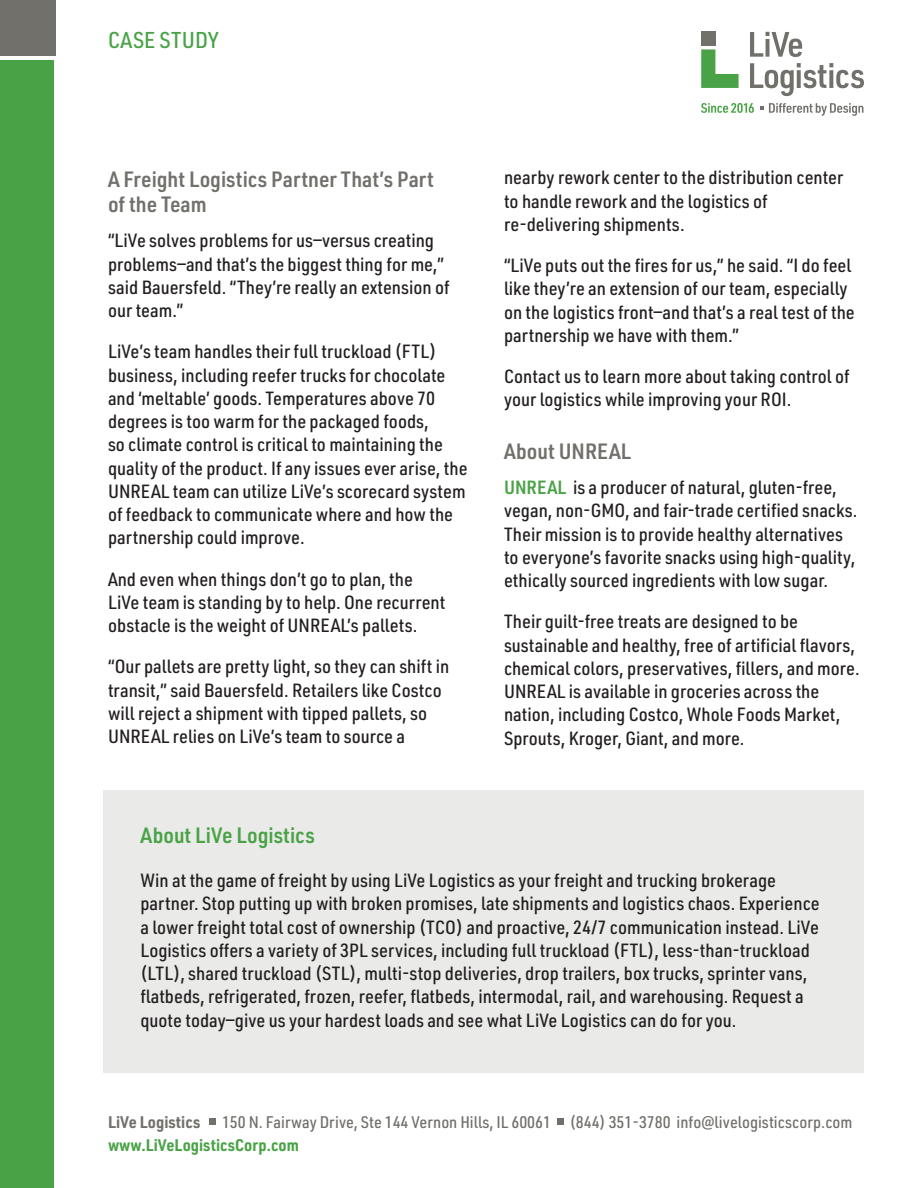
<style>
.page{position:relative;width:918px;height:1188px;background:#fff}
.page>*{position:absolute;margin:0;border:0;box-sizing:border-box;transform-origin:0 0}
.t1{font:500 22.5px "URWDIN Semi Cond";letter-spacing:.02em;color:#49a346}
.subhead{font:600 21.75px/25.5px "URWDIN Semi Cond";color:#72706b}
.subhead-2{font:600 21.75px "URWDIN Semi Cond";color:#49a346}
.Body{font:500 18.75px/23.2px "URWDIN Semi Cond";color:#231f20}
.Body_less_SB{font:500 18.75px/23.2px "URWDIN Semi Cond";color:#231f20}
.Body-2{font:500 16.5px/23.2px "URWDIN Semi Cond";color:#72706b}
.Body-3{font:700 16.5px "URWDIN Semi Cond";color:#72706b}
.s1{font-weight:600;color:#49a346}
.s2{font-weight:700;color:#49a346}
</style>
<div class="page">
<div style="left:0;top:60px;width:54px;height:1128px;background:#49a346"></div>
<div style="left:0;top:0;width:55px;height:55px;background:#72706b"></div>
<div style="left:104px;top:790px;width:760px;height:283px;background:#eaeae9"></div>
<svg style="left:750px;top:32px;width:52px;height:25px"></svg>
<svg style="left:750px;top:63px;width:114px;height:33px"></svg>
<div style="left:701px;top:32px;width:14px;height:14px;background:#72706b"></div>
<svg style="left:701px;top:49px;width:38px;height:39px"></svg>
<svg style="left:760px;top:103px;width:103px;height:13px"></svg>
<svg style="left:701px;top:103px;width:53px;height:10px"></svg>
<div style="left:209px;top:1118px;width:7px;height:7px;background:#72706b"></div>
<div style="left:557px;top:1118px;width:7px;height:7px;background:#72706b"></div>
<p class="t1" style="left:108px;top:25px;width:112px">CASE STUDY</p>
<p class="subhead" style="left:108px;top:165px;width:327px">A Freight Logistics Partner That’s Part of the Team</p>
<p class="Body_less_SB" style="left:108px;top:228px;width:343px">“LiVe solves problems for us—versus creating problems—and that’s the biggest thing for me,” said Bauersfeld. “They’re really an extension of our team.”</p>
<p class="Body" style="left:108px;top:339px;width:361px">LiVe’s team handles their full truckload (FTL) business, including reefer trucks for chocolate and ‘meltable’ goods. Temperatures above 70 degrees is too warm for the packaged foods,<br>so climate control is critical to maintaining the quality of the product. If any issues ever arise, the UNREAL team can utilize LiVe’s scorecard system of feedback to communicate where and how the partnership could improve.</p>
<p class="Body" style="left:108px;top:567px;width:339px">And even when things don’t go to plan, the<br>LiVe team is standing by to help. One recurrent obstacle is the weight of UNREAL’s pallets.</p>
<p class="Body" style="left:108px;top:654px;width:343px">“Our pallets are pretty light, so they can shift in transit,” said Bauersfeld. Retailers like Costco will reject a shipment with tipped pallets, so UNREAL relies on LiVe’s team to source a</p>
<p class="Body" style="left:504px;top:165px;width:341px">nearby rework center to the distribution center to handle rework and the logistics of re-delivering shipments.</p>
<p class="Body" style="left:504px;top:253px;width:352px">“LiVe puts out the fires for us,” he said. “I do feel like they’re an extension of our team, especially on the logistics front—and that’s a real test of the partnership we have with them.”</p>
<p class="Body" style="left:504px;top:364px;width:347px">Contact us to learn more about taking control of your logistics while improving your ROI.</p>
<p class="subhead" style="left:504px;top:438px;width:128px">About UNREAL</p>
<p class="Body_less_SB" style="left:504px;top:475px;width:355px"><span class="s1">UNREAL</span> is a producer of natural, gluten-free, vegan, non-GMO, and fair-trade certified snacks.<br>Their mission is to provide healthy alternatives to everyone’s favorite snacks using high-quality, ethically sourced ingredients with low sugar.</p>
<p class="Body" style="left:504px;top:609px;width:357px">Their guilt-free treats are designed to be sustainable and healthy, free of artificial flavors, chemical colors, preservatives, fillers, and more.<br>UNREAL is available in groceries across the nation, including Costco, Whole Foods Market, Sprouts, Kroger, Giant, and more.</p>
<p class="subhead-2" style="left:140px;top:820px;width:176px">About LiVe Logistics</p>
<p class="Body" style="left:140px;top:868px;width:681px">Win at the game of freight by using LiVe Logistics as your freight and trucking brokerage partner. Stop putting up with broken promises, late shipments and logistics chaos. Experience a lower freight total cost of ownership (TCO) and proactive, 24/7 communication instead. LiVe Logistics offers a variety of 3PL services, including full truckload (FTL), less-than-truckload (LTL), shared truckload (STL), multi-stop deliveries, drop trailers, box trucks, sprinter vans, flatbeds, refrigerated, frozen, reefer, flatbeds, intermodal, rail, and warehousing. Request a quote today—give us your hardest loads and see what LiVe Logistics can do for you.</p>
<p class="Body-2" style="left:108px;top:1110px;width:746px;text-indent:114px">150 N. Fairway Drive, Ste 144 Vernon Hills, IL 60061 (844) 351-3780 info@livelogisticscorp.com <span class="s2">www.LiVeLogisticsCorp.com</span></p>
<p class="Body-3" style="left:108px;top:1111px;width:94px">LiVe Logistics</p>
</div>
